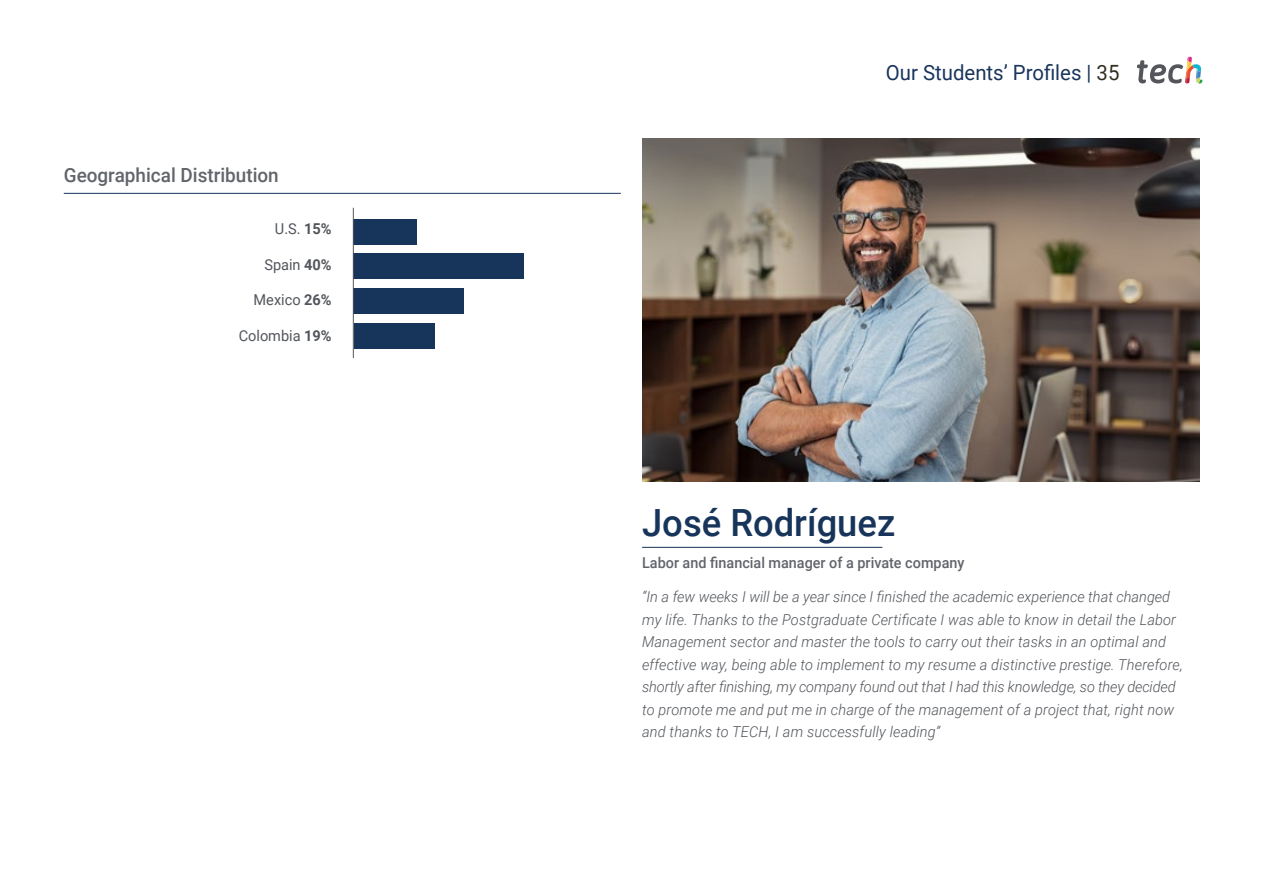
<style>
.page{position:relative;width:1263px;height:893px;background:#fff}
.page>*{position:absolute;margin:0;border:0;box-sizing:border-box;transform-origin:0 0}
.t1{font:500 37.5px "Roboto";color:#17355b}
.t2{font:21px "Roboto";color:#1a355c}
.t3{font:500 19.5px "Roboto";color:#61646a}
.t4{font:italic 300 15px/22.5px "Roboto";letter-spacing:.01em;color:#52555b}
.t5{font:500 15px "Roboto";color:#61646a;scale:.96 1}
.t6{font:15px "Roboto";color:#52555b}
.s1{font-weight:700}
.s2{color:#312e20}
</style>
<div class="page">
<img style="left:642px;top:138px;width:557px;height:343px">
<svg style="left:1137px;top:57px;width:65px;height:27px"></svg>
<hr style="left:642px;top:547px;width:240px;height:1px;background:#123352">
<hr style="left:64px;top:193px;width:557px;height:1px;background:#17355b">
<div style="left:353px;top:219px;width:64px;height:25px;background:#17355b"></div>
<div style="left:353px;top:254px;width:170px;height:25px;background:#17355b"></div>
<div style="left:353px;top:288px;width:111px;height:26px;background:#17355b"></div>
<div style="left:354px;top:323px;width:80px;height:26px;background:#17355b"></div>
<hr style="left:353px;top:208px;width:1px;height:150px;background:#52555b">
<h3 class="t3" style="left:64px;top:161px;width:217px">Geographical Distribution</h3>
<p class="t6" style="left:275px;top:218px;width:58px">U.S. <span class="s1">15%</span></p>
<p class="t6" style="left:264px;top:254px;width:69px">Spain <span class="s1">40%</span></p>
<p class="t6" style="left:254px;top:289px;width:80px">Mexico <span class="s1">26%</span></p>
<p class="t6" style="left:239px;top:325px;width:95px">Colombia <span class="s1">19%</span></p>
<h2 class="t2" style="left:886px;top:57px;width:235px">Our Students’ Profiles | <span class="s2">35</span></h2>
<h1 class="t1" style="left:642px;top:496px;width:255px">José Rodríguez</h1>
<p class="t5" style="left:642px;top:552px;width:337px">Labor and financial manager of a private company</p>
<p class="t4" style="left:642px;top:585px;width:542px">“In a few weeks I will be a year since I finished the academic experience that changed my life. Thanks to the Postgraduate Certificate I was able to know in detail the Labor Management sector and master the tools to carry out their tasks in an optimal and effective way, being able to implement to my resume a distinctive prestige. Therefore, shortly after finishing, my company found out that I had this knowledge, so they decided to promote me and put me in charge of the management of a project that, right now and thanks to TECH, I am successfully leading”</p>
</div>
